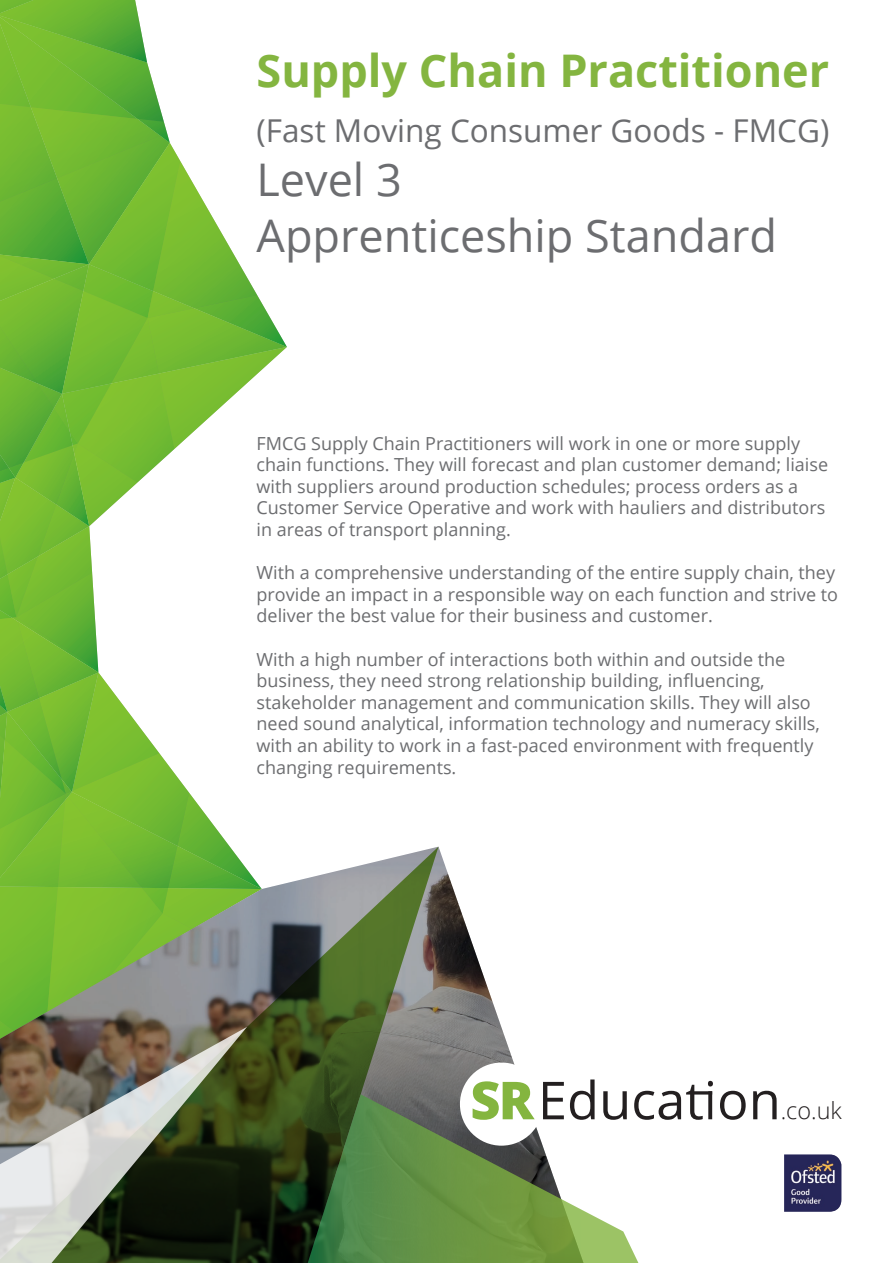
<style>
.page{position:relative;width:893px;height:1263px;background:#fff}
.page>*{position:absolute;margin:0;border:0;box-sizing:border-box;transform-origin:0 0}
.t1{font:45px/55.8px "Open Sans";color:#6c6d70}
.t2{font:700 45px "Open Sans";color:#84b540}
.t3{font:31.5px "Open Sans";color:#6c6d70}
.t4{font:300 23.4px "Open Sans";color:#231f20}
.t5{font:18px/21.6px "Open Sans";color:#6c6d70}
</style>
<div class="page">
<svg style="left:0;top:0;width:287px;height:847px"></svg>
<img style="left:438px;top:847px;width:126px;height:247px">
<div style="left:460px;top:1062px;width:83px;height:84px;background:#fff;border-radius:50%"></div>
<svg style="left:0;top:847px;width:438px;height:416px;background:#6d8852"></svg>
<svg style="left:0;top:1027px;width:247px;height:236px;background:#717262"></svg>
<svg style="left:304px;top:1094px;width:335px;height:169px"></svg>
<svg style="left:543px;top:1082px;width:21px;height:37px"></svg>
<svg style="left:570px;top:1079px;width:25px;height:41px"></svg>
<svg style="left:603px;top:1091px;width:24px;height:29px"></svg>
<svg style="left:634px;top:1081px;width:79px;height:39px"></svg>
<svg style="left:720px;top:1091px;width:26px;height:29px"></svg>
<svg style="left:753px;top:1091px;width:24px;height:28px"></svg>
<svg style="left:473px;top:1081px;width:62px;height:39px"></svg>
<img style="left:784px;top:1154px;width:57px;height:58px">
<h1 class="t2" style="left:257px;top:38px;width:574px">Supply Chain Practitioner</h1>
<h2 class="t3" style="left:257px;top:109px;width:574px">(Fast Moving Consumer Goods - FMCG)</h2>
<h1 class="t1" style="left:257px;top:151px;width:522px">Level 3<br>Apprenticeship Standard</h1>
<p class="t5" style="left:257px;top:432px;width:573px">FMCG Supply Chain Practitioners will work in one or more supply chain functions. They will forecast and plan customer demand; liaise with suppliers around production schedules; process orders as a Customer Service Operative and work with hauliers and distributors in areas of transport planning.</p>
<p class="t5" style="left:257px;top:561px;width:583px">With a comprehensive understanding of the entire supply chain, they provide an impact in a responsible way on each function and strive to deliver the best value for their business and customer.</p>
<p class="t5" style="left:257px;top:648px;width:565px">With a high number of interactions both within and outside the business, they need strong relationship building, influencing, stakeholder management and communication skills. They will also need sound analytical, information technology and numeracy skills, with an ability to work in a fast-paced environment with frequently changing requirements.</p>
<p class="t4" style="left:781px;top:1094px;width:63px">.co.uk</p>
</div>
